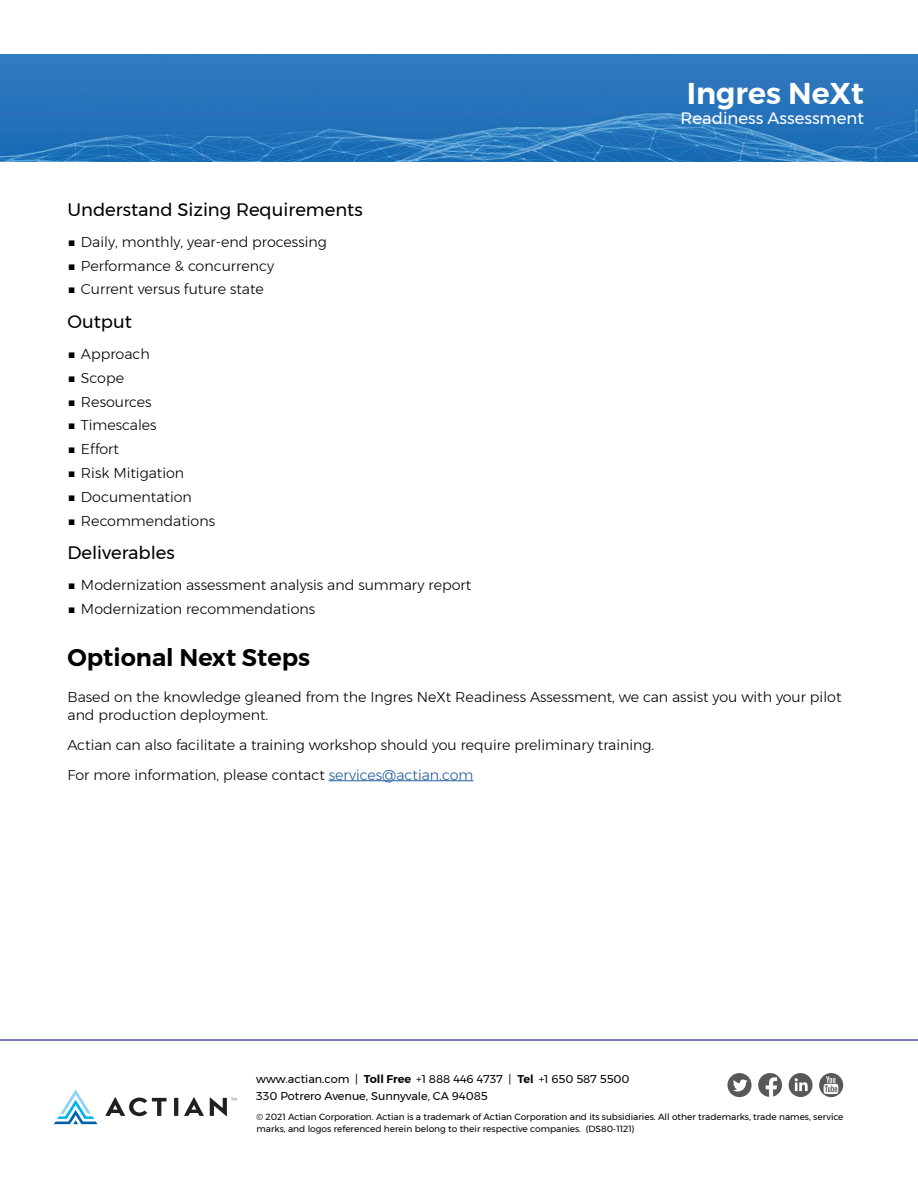
<style>
.page{position:relative;width:918px;height:1188px;background:#fff}
.page>*{position:absolute;margin:0;border:0;box-sizing:border-box;transform-origin:0 0}
.t1{font:600 30px "Montserrat";color:#fff}
.t2{font:600 24px "Montserrat";color:#010101}
.t3{font:18px "Montserrat";color:#000}
.t4{font:16.5px "Montserrat";color:#fff}
.t5{font:300 14.25px/18px "Montserrat";color:#010101}
.t6{font:11.25px/16.5px "Montserrat";color:#010102}
.t7{font:9px/12px "Montserrat";color:#010101}
.s1{color:#1f5d9e}
.s2{font-weight:600}
</style>
<div class="page">
<hr style="left:329px;top:780px;width:144px;height:1px;background:#1f5d9e">
<hr style="left:0;top:1039px;width:918px;height:2px;background:#484fa1">
<svg style="left:184px;top:1097px;width:20px;height:19px"></svg>
<svg style="left:105px;top:1097px;width:62px;height:19px"></svg>
<svg style="left:174px;top:1098px;width:4px;height:18px"></svg>
<svg style="left:210px;top:1097px;width:26px;height:19px"></svg>
<svg style="left:54px;top:1090px;width:43px;height:34px"></svg>
<svg style="left:819px;top:1073px;width:24px;height:24px"></svg>
<svg style="left:727px;top:1073px;width:25px;height:24px"></svg>
<svg style="left:758px;top:1073px;width:24px;height:24px"></svg>
<svg style="left:789px;top:1073px;width:24px;height:24px"></svg>
<img style="left:0;top:54px;width:918px;height:108px">
<h1 class="t1" style="left:687px;top:81px;width:179px">Ingres NeXt</h1>
<p class="t4" style="left:681px;top:110px;width:185px">Readiness Assessment</p>
<p class="t3" style="left:68px;top:202px;width:297px">Understand Sizing Requirements</p>
<p class="t5" style="left:68px;top:232px;width:261px">■ Daily, monthly, year-end processing</p>
<p class="t5" style="left:68px;top:256px;width:208px">■ Performance &amp; concurrency</p>
<p class="t5" style="left:68px;top:280px;width:198px">■ Current versus future state</p>
<p class="t3" style="left:68px;top:314px;width:66px">Output</p>
<p class="t5" style="left:68px;top:345px;width:84px">■ Approach</p>
<p class="t5" style="left:68px;top:368px;width:58px">■ Scope</p>
<p class="t5" style="left:68px;top:392px;width:86px">■ Resources</p>
<p class="t5" style="left:68px;top:416px;width:91px">■ Timescales</p>
<p class="t5" style="left:68px;top:440px;width:53px">■ Effort</p>
<p class="t5" style="left:68px;top:464px;width:118px">■ Risk Mitigation</p>
<p class="t5" style="left:68px;top:488px;width:126px">■ Documentation</p>
<p class="t5" style="left:68px;top:512px;width:149px">■ Recommendations</p>
<p class="t3" style="left:68px;top:545px;width:109px">Deliverables</p>
<p class="t5" style="left:68px;top:576px;width:405px">■ Modernization assessment analysis and summary report</p>
<p class="t5" style="left:68px;top:600px;width:249px">■ Modernization recommendations</p>
<h2 class="t2" style="left:68px;top:647px;width:244px">Optional Next Steps</h2>
<p class="t5" style="left:68px;top:687px;width:775px">Based on the knowledge gleaned from the Ingres NeXt Readiness Assessment, we can assist you with your pilot and production deployment.</p>
<p class="t5" style="left:68px;top:729px;width:588px;line-height:30px">Actian can also facilitate a training workshop should you require preliminary training.<br>For more information, please contact <span class="s1">services@actian.com</span></p>
<p class="t6" style="left:256px;top:1072px;width:375px">www.actian.com | <span class="s2">Toll Free</span> +1 888 446 4737 | <span class="s2">Tel</span> +1 650 587 5500<br>330 Potrero Avenue, Sunnyvale, CA 94085</p>
<p class="t7" style="left:256px;top:1111px;width:589px">© 2021 Actian Corporation. Actian is a trademark of Actian Corporation and its subsidiaries. All other trademarks, trade names, service marks, and logos referenced herein belong to their respective companies. (DS80-1121)</p>
</div>
